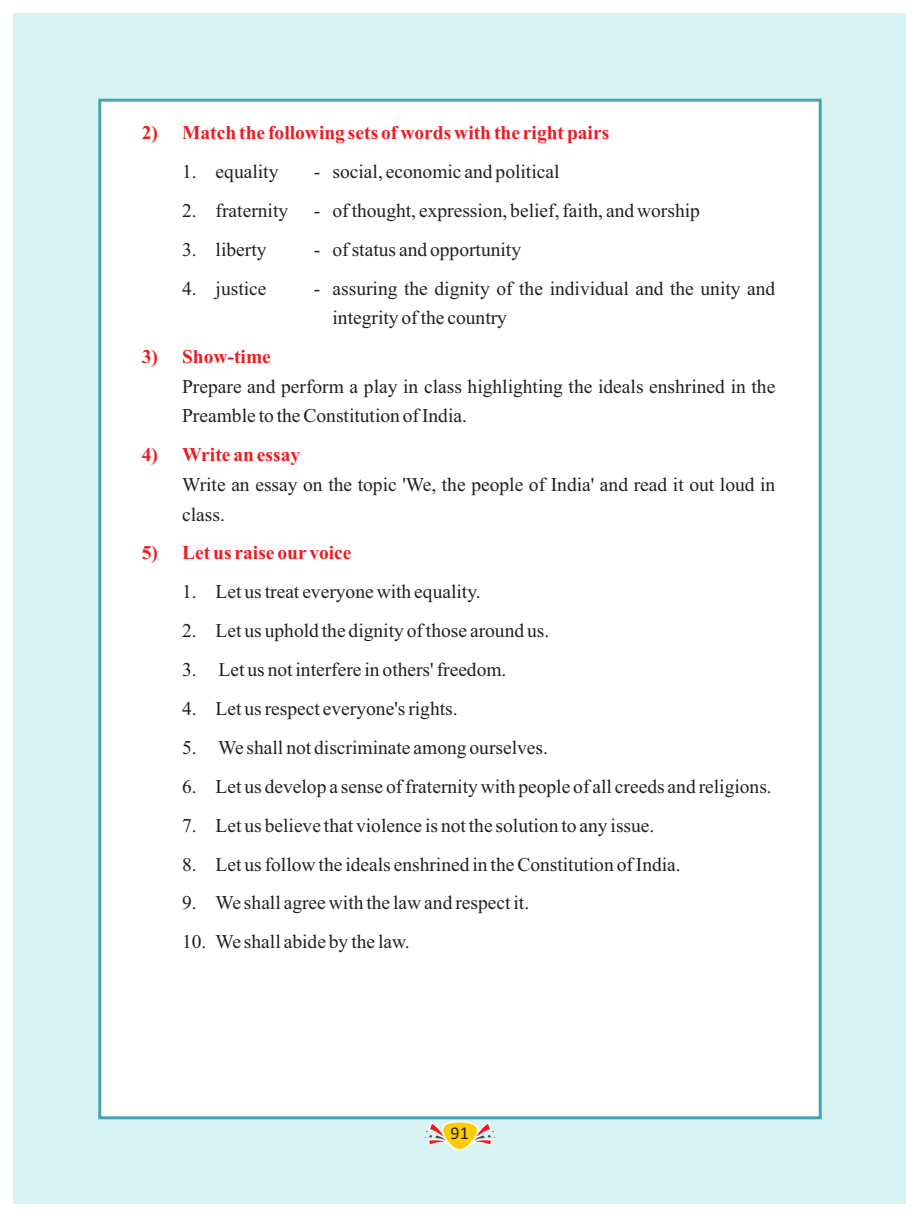
<style>
.page{position:relative;width:920px;height:1218px;background:#fff}
.page>*{position:absolute;margin:0;border:0;box-sizing:border-box;transform-origin:0 0}
.t1{font:19.5px/29.1px "Times New Roman";color:#231f20}
.t2{font:700 19.5px "Times New Roman";color:#ed1c24}
.t3{font:18px "Calibri";color:#231f20}
</style>
<div class="page">
<div style="left:14px;top:14px;width:892px;height:1190px;background:#d9f2f4"></div>
<div style="left:98px;top:99px;width:724px;height:1020px;background:#fff;border:3px solid #47a5af"></div>
<svg style="left:425px;top:1121px;width:70px;height:30px"></svg>
<p class="t2" style="left:142px;top:126px;width:469px">2) Match the following sets of words with the right pairs</p>
<p class="t1" style="left:182px;top:159px;width:98px">1. equality</p>
<p class="t1" style="left:314px;top:159px;width:247px">- social, economic and political</p>
<p class="t1" style="left:182px;top:198px;width:108px">2. fraternity</p>
<p class="t1" style="left:314px;top:198px;width:388px">- of thought, expression, belief, faith, and worship</p>
<p class="t1" style="left:182px;top:237px;width:86px">3. liberty</p>
<p class="t1" style="left:314px;top:237px;width:209px">- of status and opportunity</p>
<p class="t1" style="left:182px;top:276px;width:86px">4. justice</p>
<p class="t1" style="left:332px;top:276px;width:444px;text-indent:-19px">- assuring the dignity of the individual and the unity and integrity of the country</p>
<p class="t2" style="left:142px;top:350px;width:131px">3) Show-time</p>
<p class="t1" style="left:182px;top:374px;width:595px">Prepare and perform a play in class highlighting the ideals enshrined in the<br>Preamble to the Constitution of India.</p>
<p class="t2" style="left:142px;top:448px;width:160px">4) Write an essay</p>
<p class="t1" style="left:182px;top:472px;width:595px">Write an essay on the topic 'We, the people of India' and read it out loud in class.</p>
<p class="t2" style="left:142px;top:546px;width:211px">5) Let us raise our voice</p>
<p class="t1" style="left:182px;top:579px;width:300px">1. Let us treat everyone with equality.</p>
<p class="t1" style="left:182px;top:618px;width:369px">2. Let us uphold the dignity of those around us.</p>
<p class="t1" style="left:182px;top:657px;width:326px">3. Let us not interfere in others' freedom.</p>
<p class="t1" style="left:182px;top:696px;width:277px">4. Let us respect everyone's rights.</p>
<p class="t1" style="left:182px;top:734px;width:367px">5. We shall not discriminate among ourselves.</p>
<p class="t1" style="left:182px;top:773px;width:591px">6. Let us develop a sense of fraternity with people of all creeds and religions.</p>
<p class="t1" style="left:182px;top:812px;width:474px">7. Let us believe that violence is not the solution to any issue.</p>
<p class="t1" style="left:182px;top:851px;width:500px">8. Let us follow the ideals enshrined in the Constitution of India.</p>
<p class="t1" style="left:182px;top:890px;width:349px">9. We shall agree with the law and respect it.</p>
<p class="t1" style="left:182px;top:929px;width:229px">10. We shall abide by the law.</p>
<p class="t3" style="left:451px;top:1125px;width:20px">91</p>
</div>
